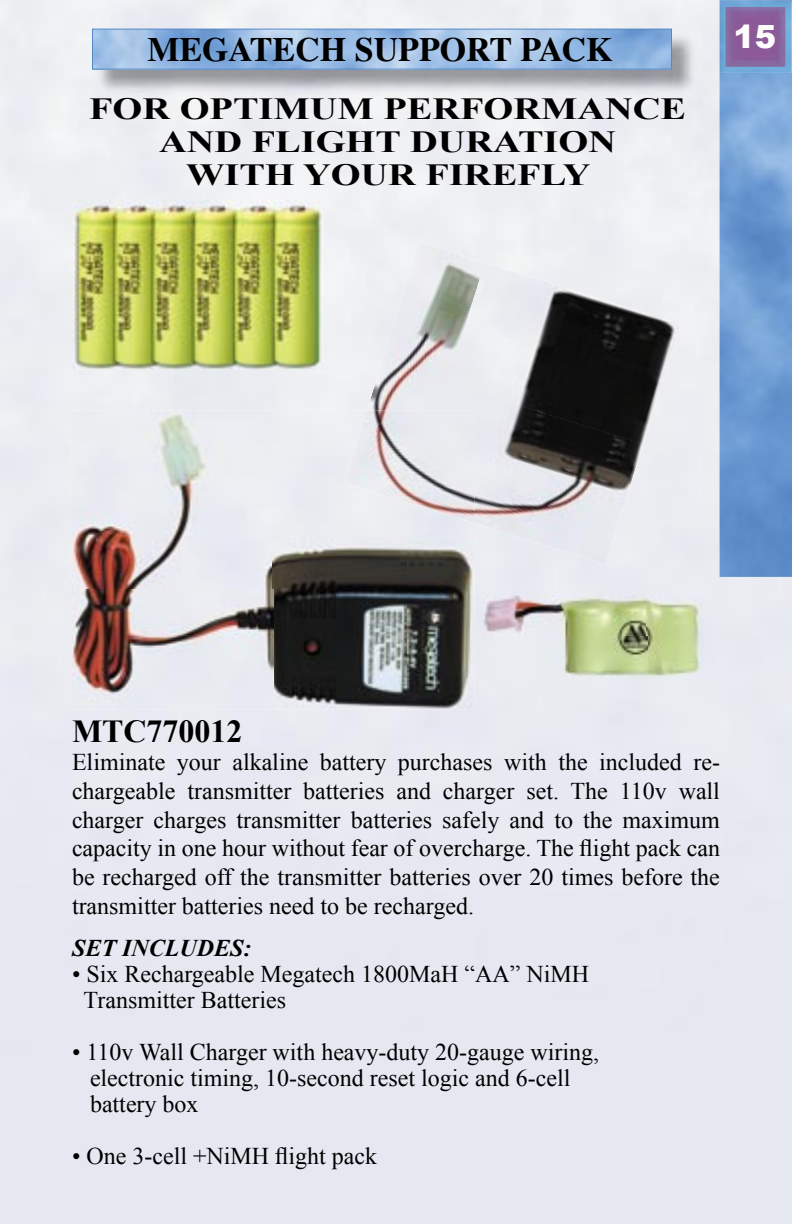
<style>
.page{position:relative;width:792px;height:1224px;background:#fff}
.page>*{position:absolute;margin:0;border:0;box-sizing:border-box;transform-origin:0 0}
.t1{font:700 34px "Times";color:#000}
.t2{font:700 32px "Times New Roman";color:#000}
.t3{font:900 32px "Arial";color:#fefdfd}
.t4{font:700 30.8px/33.2px "Times New Roman";color:#000;text-align:center;scale:1.25 1}
.t5{font:24px/28.8px "Times New Roman";color:#000}
.t6{font:italic 700 24px "Times New Roman";color:#000}
</style>
<div class="page">
<div style="left:432px;top:0;width:288px;height:288px;background:#eeeff3"></div>
<div style="left:681px;top:288px;width:39px;height:72px;background:#eff0f4"></div>
<img style="left:720px;top:0;width:72px;height:1224px">
<img style="left:720px;top:1px;width:72px;height:72px">
<img style="left:72px;top:201px;width:252px;height:168px">
<img style="left:71px;top:411px;width:336px;height:298px">
<img style="left:407px;top:524px;width:68px;height:185px">
<img style="left:410px;top:444px;width:234px;height:120px">
<img style="left:367px;top:242px;width:118px;height:169px">
<img style="left:447px;top:263px;width:234px;height:181px">
<img style="left:344px;top:411px;width:131px;height:113px">
<img style="left:483px;top:595px;width:219px;height:83px">
<img style="left:93px;top:30px;width:606px;height:67px">
<svg style="left:92px;top:29px;width:580px;height:41px"></svg>
<h1 class="t1" style="left:147px;top:29px;width:467px">MEGATECH SUPPORT PACK</h1>
<p class="t4" style="left:89px;top:91px;width:479px">FOR OPTIMUM PERFORMANCE<br>AND FLIGHT DURATION<br>WITH YOUR FIREFLY</p>
<h2 class="t3" style="left:734px;top:13px;width:44px">15</h2>
<h2 class="t2" style="left:72px;top:709px;width:172px">MTC770012</h2>
<p class="t5" style="left:72px;top:747px;width:650px;text-align:justify">Eliminate your alkaline battery purchases with the included re&shy;chargeable transmitter batteries and charger set. The 110v wall charger charges transmitter batteries safely and to the maximum capacity in one hour without fear of overcharge. The flight pack can be recharged off the transmitter batteries over 20 times before the transmitter batteries need to be recharged.</p>
<p class="t6" style="left:72px;top:931px;width:181px">SET INCLUDES:</p>
<p class="t5" style="left:84px;top:960px;width:507px;line-height:26px;text-indent:-12px">• Six Rechargeable Megatech 1800MaH “AA” NiMH<br>Transmitter Batteries</p>
<p class="t5" style="left:90px;top:1038px;width:511px;line-height:26px;text-indent:-18px">• 110v Wall Charger with heavy-duty 20-gauge wiring, electronic timing, 10-second reset logic and 6-cell battery box</p>
<p class="t5" style="left:72px;top:1141px;width:307px">• One 3-cell +NiMH flight pack</p>
</div>
